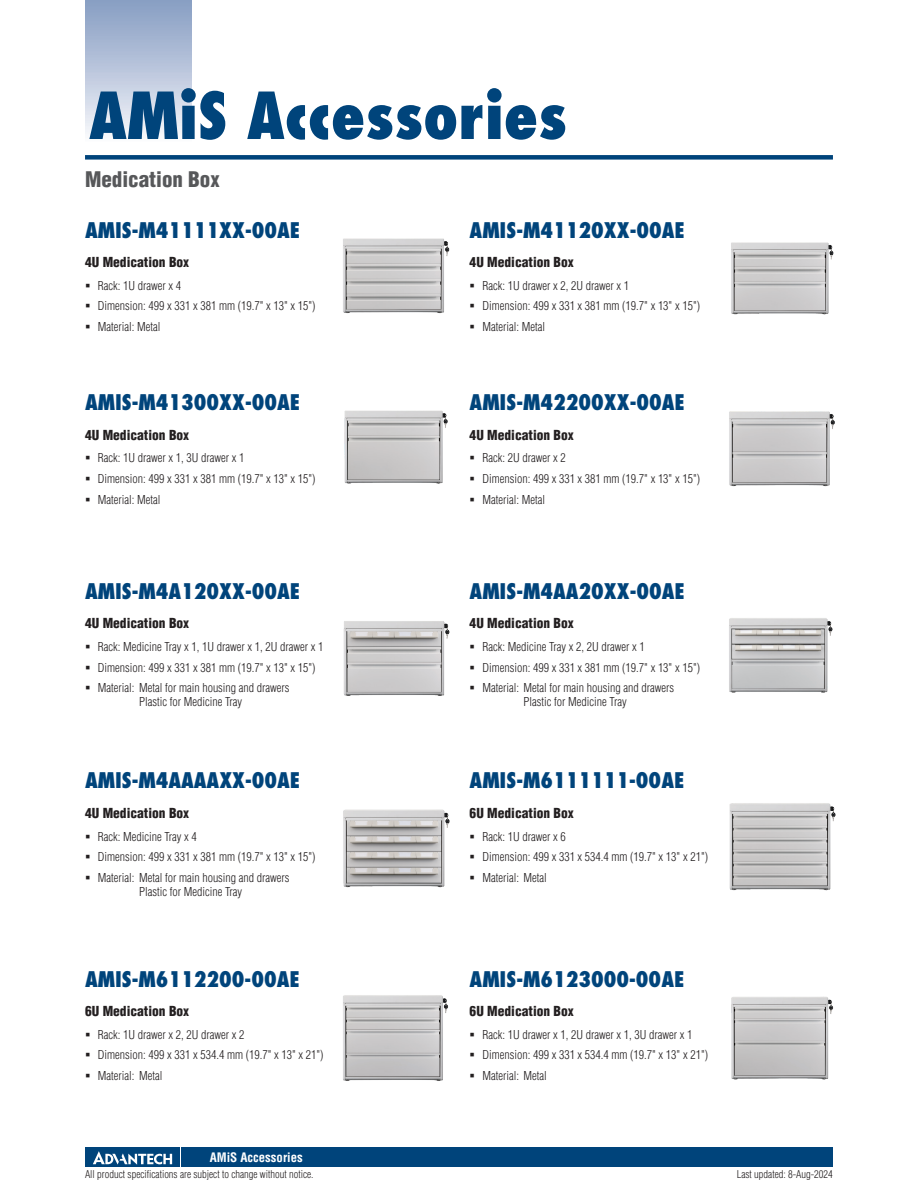
<style>
.page{position:relative;width:918px;height:1188px;background:#fff}
.page>*{position:absolute;margin:0;border:0;box-sizing:border-box;transform-origin:0 0}
.t1{font:800 condensed 63px "Futura";color:#00447b}
.t2{font:800 condensed 21px "Futura";color:#00447b}
.t3{font:900 condensed 21px "Helvetica";color:#57585a}
.t4{font:900 condensed 13.5px "Helvetica";color:#231f20}
.t5{font:700 condensed 12.75px "Helvetica";color:#fff}
.t6{font:300 condensed 12px/20.7px "Helvetica";color:#231f20}
.t7{font:300 condensed 10.5px "Helvetica";color:#231f20}
</style>
<div class="page">
<div style="left:85px;top:155px;width:748px;height:5px;background:#00447b"></div>
<div style="left:85px;top:0;width:106px;height:143px;background:linear-gradient(to bottom,#849bc1,#f9fafc)"></div>
<div style="left:182px;top:1147px;width:651px;height:20px;background:#00447b"></div>
<div style="left:85px;top:1147px;width:95px;height:20px;background:#00447b"></div>
<svg style="left:93px;top:1151px;width:79px;height:14px"></svg>
<img style="left:343px;top:238px;width:107px;height:76px">
<img style="left:344px;top:410px;width:104px;height:74px">
<img style="left:343px;top:621px;width:107px;height:75px">
<img style="left:343px;top:809px;width:107px;height:79px">
<img style="left:731px;top:242px;width:103px;height:73px">
<img style="left:729px;top:411px;width:106px;height:76px">
<img style="left:729px;top:618px;width:104px;height:75px">
<img style="left:729px;top:803px;width:107px;height:88px">
<img style="left:731px;top:996px;width:103px;height:84px">
<img style="left:343px;top:995px;width:105px;height:86px">
<h1 class="t1" style="left:89px;top:76px;width:480px">AMiS Accessories</h1>
<h2 class="t3" style="left:85px;top:166px;width:136px">Medication Box</h2>
<h2 class="t2" style="left:85px;top:217px;width:217px">AMIS-M41111XX-00AE</h2>
<p class="t4" style="left:85px;top:254px;width:106px">4U Medication Box</p>
<p class="t6" style="left:98px;top:275px;width:219px">Rack: 1U drawer x 4<br>Dimension: 499 x 331 x 381 mm (19.7" x 13" x 15")<br>Material: Metal</p>
<h2 class="t2" style="left:85px;top:389px;width:217px">AMIS-M41300XX-00AE</h2>
<p class="t4" style="left:85px;top:426px;width:106px">4U Medication Box</p>
<p class="t6" style="left:98px;top:447px;width:219px">Rack: 1U drawer x 1, 3U drawer x 1<br>Dimension: 499 x 331 x 381 mm (19.7" x 13" x 15")<br>Material: Metal</p>
<h2 class="t2" style="left:85px;top:578px;width:217px">AMIS-M4A120XX-00AE</h2>
<p class="t4" style="left:85px;top:615px;width:106px">4U Medication Box</p>
<p class="t6" style="left:98px;top:636px;width:227px">Rack: Medicine Tray x 1, 1U drawer x 1, 2U drawer x 1<br>Dimension: 499 x 331 x 381 mm (19.7" x 13" x 15")<br>Material: Metal for main housing and drawers</p>
<p class="t6" style="left:139px;top:692px;width:105px">Plastic for Medicine Tray</p>
<h2 class="t2" style="left:85px;top:768px;width:217px">AMIS-M4AAAAXX-00AE</h2>
<p class="t4" style="left:85px;top:804px;width:106px">4U Medication Box</p>
<p class="t6" style="left:98px;top:826px;width:219px">Rack: Medicine Tray x 4<br>Dimension: 499 x 331 x 381 mm (19.7" x 13" x 15")<br>Material: Metal for main housing and drawers</p>
<p class="t6" style="left:139px;top:881px;width:105px">Plastic for Medicine Tray</p>
<h2 class="t2" style="left:85px;top:966px;width:216px">AMIS-M6112200-00AE</h2>
<p class="t4" style="left:85px;top:1002px;width:106px">6U Medication Box</p>
<p class="t6" style="left:98px;top:1024px;width:227px">Rack: 1U drawer x 2, 2U drawer x 2<br>Dimension: 499 x 331 x 534.4 mm (19.7" x 13" x 21")<br>Material: Metal</p>
<p class="t5" style="left:210px;top:1149px;width:95px">AMiS Accessories</p>
<h2 class="t2" style="left:470px;top:217px;width:217px">AMIS-M41120XX-00AE</h2>
<p class="t4" style="left:470px;top:254px;width:106px">4U Medication Box</p>
<p class="t6" style="left:482px;top:275px;width:219px">Rack: 1U drawer x 2, 2U drawer x 1<br>Dimension: 499 x 331 x 381 mm (19.7" x 13" x 15")<br>Material: Metal</p>
<h2 class="t2" style="left:470px;top:389px;width:217px">AMIS-M42200XX-00AE</h2>
<p class="t4" style="left:470px;top:426px;width:106px">4U Medication Box</p>
<p class="t6" style="left:482px;top:447px;width:219px">Rack: 2U drawer x 2<br>Dimension: 499 x 331 x 381 mm (19.7" x 13" x 15")<br>Material: Metal</p>
<h2 class="t2" style="left:470px;top:578px;width:217px">AMIS-M4AA20XX-00AE</h2>
<p class="t4" style="left:470px;top:615px;width:106px">4U Medication Box</p>
<p class="t6" style="left:482px;top:636px;width:219px">Rack: Medicine Tray x 2, 2U drawer x 1<br>Dimension: 499 x 331 x 381 mm (19.7" x 13" x 15")<br>Material: Metal for main housing and drawers</p>
<p class="t6" style="left:524px;top:692px;width:105px">Plastic for Medicine Tray</p>
<h2 class="t2" style="left:470px;top:768px;width:216px">AMIS-M6111111-00AE</h2>
<p class="t4" style="left:470px;top:804px;width:106px">6U Medication Box</p>
<p class="t6" style="left:482px;top:826px;width:227px">Rack: 1U drawer x 6<br>Dimension: 499 x 331 x 534.4 mm (19.7" x 13" x 21")<br>Material: Metal</p>
<h2 class="t2" style="left:470px;top:966px;width:216px">AMIS-M6123000-00AE</h2>
<p class="t4" style="left:470px;top:1002px;width:106px">6U Medication Box</p>
<p class="t6" style="left:482px;top:1024px;width:227px">Rack: 1U drawer x 1, 2U drawer x 1, 3U drawer x 1<br>Dimension: 499 x 331 x 534.4 mm (19.7" x 13" x 21")<br>Material: Metal</p>
<p class="t7" style="left:85px;top:1167px;width:230px">All product specifications are subject to change without notice.</p>
<p class="t7" style="left:737px;top:1167px;width:98px">Last updated: 8-Aug-2024</p>
</div>
